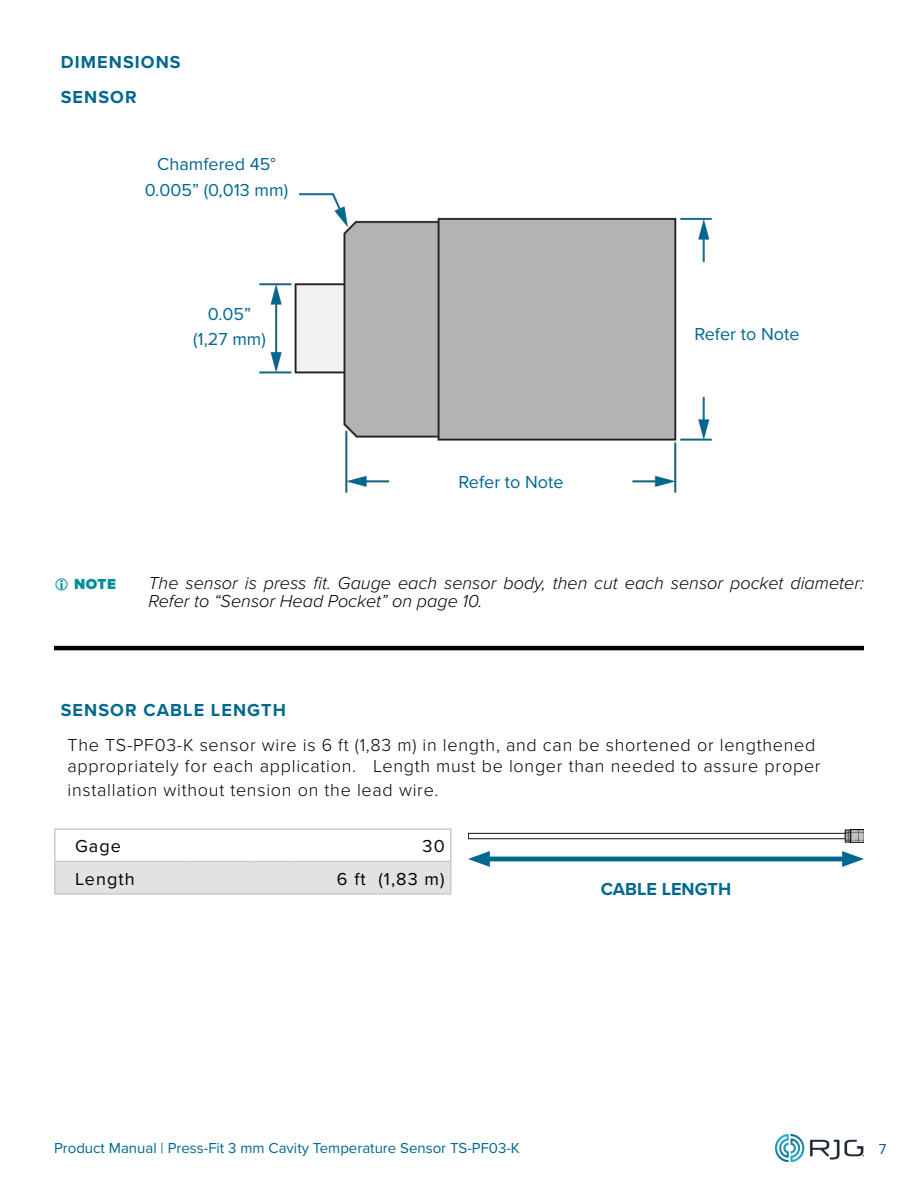
<style>
.page{position:relative;width:918px;height:1188px;background:#fff}
.page>*{position:absolute;margin:0;border:0;box-sizing:border-box;transform-origin:0 0}
.t1{font:300 18px/21px "Proxima Nova";letter-spacing:.04em;color:#000}
.t2{font:italic 300 18px/18px "Proxima Nova";color:#000}
.t3{font:18px/25.8px "Proxima Nova";color:#00688f;text-align:center}
.t4{font:700 18px/34.5px "Proxima Nova";letter-spacing:.06em;color:#00688f}
.t5{font:18px "Proxima Nova";letter-spacing:.06em;color:#000}
.t6{font:700 18px "Proxima Nova";color:#00688f}
.t7{font:15px "Proxima Nova";color:#00688f}
.t8{font:900 15px "Proxima Nova";color:#008e99}
</style>
<div class="page">
<img style="left:776px;top:1134px;width:88px;height:27px">
<img style="left:260px;top:194px;width:451px;height:298px">
<hr style="left:54px;top:646px;width:810px;height:4px;background:#000">
<img style="left:468px;top:829px;width:396px;height:14px">
<hr style="left:481px;top:857px;width:370px;height:4px;background:#00688f">
<svg style="left:842px;top:851px;width:22px;height:16px"></svg>
<svg style="left:468px;top:851px;width:22px;height:16px"></svg>
<div style="left:56px;top:862px;width:394px;height:31px;background:#e2e2e1"></div>
<hr style="left:54px;top:828px;width:132px;height:2px;background:#cdc9c8">
<hr style="left:54px;top:830px;width:2px;height:31px;background:#cdc9c8">
<hr style="left:186px;top:828px;width:67px;height:2px;background:#cdc9c8">
<hr style="left:253px;top:828px;width:41px;height:2px;background:#cdc9c8">
<hr style="left:294px;top:828px;width:158px;height:2px;background:#cdc9c8">
<hr style="left:450px;top:830px;width:2px;height:31px;background:#cdc9c8">
<hr style="left:54px;top:861px;width:132px;height:1px;background:#cdc9c8">
<hr style="left:54px;top:862px;width:2px;height:31px;background:#cdc9c8">
<hr style="left:186px;top:861px;width:67px;height:1px;background:#cdc9c8">
<hr style="left:253px;top:861px;width:41px;height:1px;background:#cdc9c8">
<hr style="left:294px;top:861px;width:158px;height:1px;background:#cdc9c8">
<hr style="left:450px;top:862px;width:2px;height:31px;background:#cdc9c8">
<hr style="left:54px;top:893px;width:132px;height:2px;background:#cdc9c8">
<hr style="left:186px;top:893px;width:67px;height:2px;background:#cdc9c8">
<hr style="left:253px;top:893px;width:41px;height:2px;background:#cdc9c8">
<hr style="left:294px;top:893px;width:158px;height:2px;background:#cdc9c8">
<p class="t4" style="left:61px;top:45px;width:122px">DIMENSIONS<br>SENSOR</p>
<p class="t3" style="left:145px;top:150px;width:145px">Chamfered 45°<br>0.005” (0,013 mm)</p>
<p class="t3" style="left:193px;top:300px;width:74px">0.05” (1,27 mm)</p>
<p class="t3" style="left:459px;top:469px;width:107px">Refer to Note</p>
<p class="t3" style="left:694px;top:321px;width:107px">Refer to Note</p>
<p class="t8" style="left:74px;top:573px;width:44px">NOTE</p>
<p class="t2" style="left:148px;top:573px;width:717px">The sensor is press fit. Gauge each sensor body, then cut each sensor pocket diameter:<br>Refer to “Sensor Head Pocket” on page 10.</p>
<p class="t4" style="left:61px;top:693px;width:227px">SENSOR CABLE LENGTH</p>
<p class="t1" style="left:68px;top:733px;width:755px">The TS‑PF03‑K sensor wire is 6 ft (1,83 m) in length, and can be shortened or lengthened appropriately for each application. Length must be longer than needed to assure proper</p>
<p class="t1" style="left:68px;top:778px;width:372px">installation without tension on the lead wire.</p>
<p class="t5" style="left:75px;top:833px;width:48px">Gage</p>
<p class="t5" style="left:423px;top:833px;width:24px">30</p>
<p class="t5" style="left:75px;top:865px;width:61px">Length</p>
<p class="t5" style="left:337px;top:865px;width:109px">6 ft (1,83 m)</p>
<p class="t6" style="left:601px;top:875px;width:132px">CABLE LENGTH</p>
<p class="t7" style="left:54px;top:1136px;width:467px">Product Manual | Press-Fit 3 mm Cavity Temperature Sensor TS-PF03-K</p>
<p class="t7" style="left:879px;top:1137px;width:9px">7</p>
</div>
